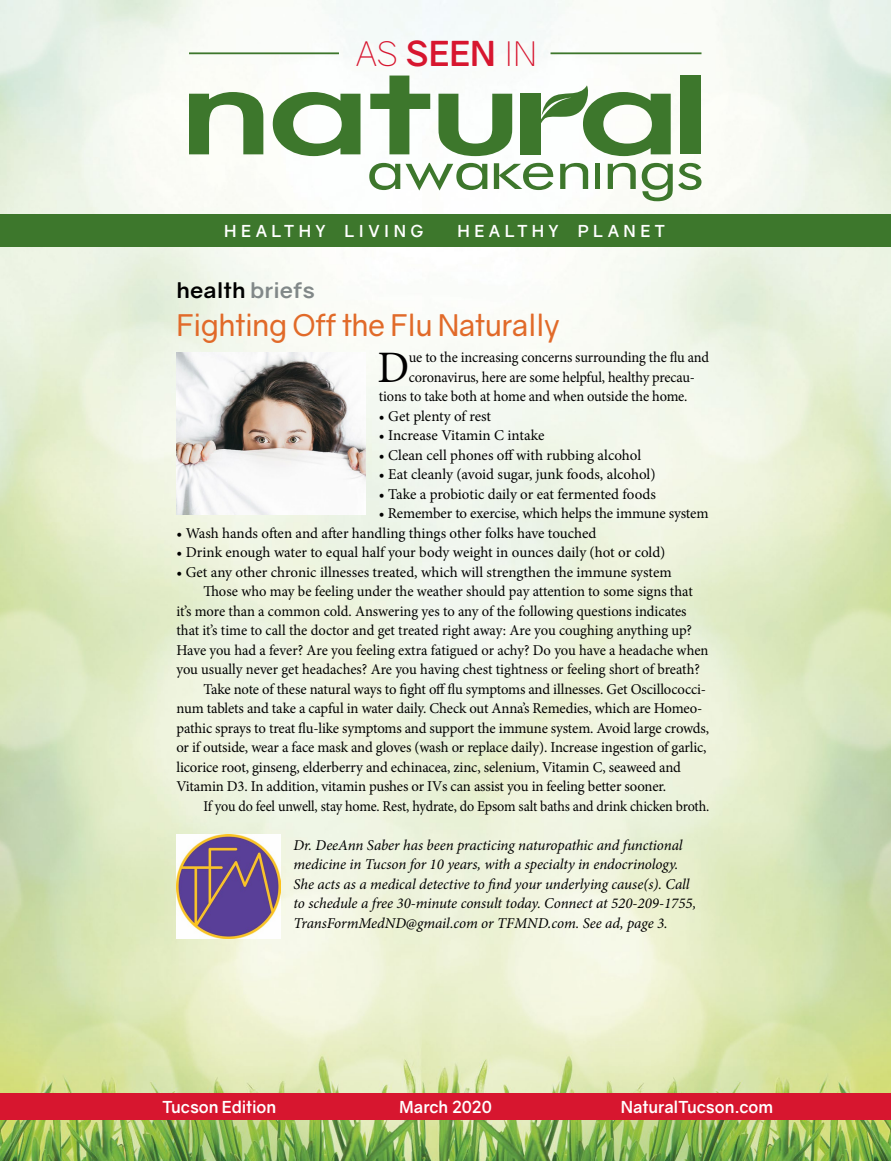
<style>
.page{position:relative;width:891px;height:1161px;background:#fff}
.page>*{position:absolute;margin:0;border:0;box-sizing:border-box;transform-origin:0 0}
.t1{font:45px "Minion Pro";color:#000;scale:.96 1}
.t2{font:300 34.35px "Gravity";color:#d7162f}
.t3{font:30px "Gravity";letter-spacing:-.02em;color:#e16a29}
.t4{font:700 21px "Gravity";color:#000;scale:1.1 1}
.t5{font:700 16.5px "Gravity";letter-spacing:.005em;color:#fff}
.t6{font:700 16.5px "Gravity";letter-spacing:.26em;color:#fff}
.t7{font:700 16.5px "Gravity";letter-spacing:.265em;color:#fff}
.t8{font:15px "Minion Pro";letter-spacing:-.01em;color:#000}
.t9{font:italic 15px/19.5px "Minion Pro";letter-spacing:-.005em;color:#000}
.t10{font:15px "Minion Pro";letter-spacing:-.01em;color:#000;scale:.96 1}
.t11{font:15px "Minion Pro";letter-spacing:-.01em;color:#000;scale:.94 1}
.s1{font-weight:700}
.s2{color:#818888}
</style>
<div class="page">
<img style="left:0;top:0;width:891px;height:1161px">
<div style="left:0;top:214px;width:891px;height:32px;background:#3d772c"></div>
<div style="left:0;top:1094px;width:891px;height:26px;background:#d7162f"></div>
<svg style="left:369px;top:163px;width:31px;height:27px"></svg>
<svg style="left:406px;top:163px;width:81px;height:28px"></svg>
<svg style="left:494px;top:163px;width:59px;height:27px"></svg>
<svg style="left:560px;top:163px;width:28px;height:26px"></svg>
<hr style="left:596px;top:164px;width:4px;height:25px;background:#3d772c">
<svg style="left:608px;top:163px;width:28px;height:26px"></svg>
<svg style="left:642px;top:163px;width:60px;height:38px"></svg>
<svg style="left:189px;top:92px;width:74px;height:62px"></svg>
<svg style="left:273px;top:92px;width:88px;height:64px"></svg>
<svg style="left:370px;top:76px;width:60px;height:78px"></svg>
<svg style="left:438px;top:94px;width:74px;height:62px"></svg>
<div style="left:521px;top:93px;width:20px;height:61px;background:#3d772c"></div>
<svg style="left:538px;top:85px;width:133px;height:71px"></svg>
<div style="left:680px;top:76px;width:20px;height:78px;background:#3d772c"></div>
<hr style="left:189px;top:52px;width:150px;height:2px;background:#3d772c">
<hr style="left:551px;top:52px;width:151px;height:2px;background:#3d772c">
<img style="left:176px;top:353px;width:189px;height:162px">
<img style="left:176px;top:834px;width:104px;height:104px">
<h2 class="t2" style="left:356px;top:33px;width:182px">AS <span class="s1">SEEN</span> IN</h2>
<p class="t6" style="left:224px;top:221px;width:201px">HEALTHY LIVING</p>
<p class="t7" style="left:457px;top:221px;width:209px">HEALTHY PLANET</p>
<h3 class="t4" style="left:176px;top:278px;width:127px">health <span class="s2">briefs</span></h3>
<h3 class="t3" style="left:176px;top:307px;width:385px">Fighting Off the Flu Naturally</h3>
<h1 class="t1" style="left:377px;top:337px;width:35px">D</h1>
<p class="t10" style="left:409px;top:348px;width:314px">ue to the increasing concerns surrounding the flu and</p>
<p class="t10" style="left:409px;top:367px;width:300px">coronavirus, here are some helpful, healthy precau-</p>
<p class="t10" style="left:379px;top:387px;width:323px">tions to take both at home and when outside the home.</p>
<p class="t8" style="left:379px;top:406px;width:114px">• Get plenty of rest</p>
<p class="t8" style="left:379px;top:426px;width:167px">• Increase Vitamin C intake</p>
<p class="t8" style="left:379px;top:445px;width:264px">• Clean cell phones off with rubbing alcohol</p>
<p class="t8" style="left:379px;top:465px;width:278px">• Eat cleanly (avoid sugar, junk foods, alcohol)</p>
<p class="t8" style="left:379px;top:484px;width:278px">• Take a probiotic daily or eat fermented foods</p>
<p class="t8" style="left:379px;top:504px;width:331px">• Remember to exercise, which helps the immune system</p>
<p class="t8" style="left:176px;top:523px;width:422px">• Wash hands often and after handling things other folks have touched</p>
<p class="t8" style="left:176px;top:543px;width:491px">• Drink enough water to equal half your body weight in ounces daily (hot or cold)</p>
<p class="t8" style="left:176px;top:562px;width:497px">• Get any other chronic illnesses treated, which will strengthen the immune system</p>
<p class="t8" style="left:203px;top:582px;width:491px">Those who may be feeling under the weather should pay attention to some signs that</p>
<p class="t8" style="left:176px;top:601px;width:512px">it’s more than a common cold. Answering yes to any of the following questions indicates</p>
<p class="t8" style="left:176px;top:621px;width:517px">that it’s time to call the doctor and get treated right away: Are you coughing anything up?</p>
<p class="t8" style="left:176px;top:640px;width:534px">Have you had a fever? Are you feeling extra fatigued or achy? Do you have a headache when</p>
<p class="t8" style="left:176px;top:660px;width:525px">you usually never get headaches? Are you having chest tightness or feeling short of breath?</p>
<p class="t8" style="left:203px;top:679px;width:504px">Take note of these natural ways to fight off flu symptoms and illnesses. Get Oscillococci-</p>
<p class="t8" style="left:176px;top:699px;width:527px">num tablets and take a capful in water daily. Check out Anna’s Remedies, which are Homeo-</p>
<p class="t8" style="left:176px;top:718px;width:534px">pathic sprays to treat flu-like symptoms and support the immune system. Avoid large crowds,</p>
<p class="t8" style="left:176px;top:738px;width:532px">or if outside, wear a face mask and gloves (wash or replace daily). Increase ingestion of garlic,</p>
<p class="t8" style="left:176px;top:757px;width:506px">licorice root, ginseng, elderberry and echinacea, zinc, selenium, Vitamin C, seaweed and</p>
<p class="t8" style="left:176px;top:777px;width:491px">Vitamin D3. In addition, vitamin pushes or IVs can assist you in feeling better sooner.</p>
<p class="t11" style="left:203px;top:796px;width:540px">If you do feel unwell, stay home. Rest, hydrate, do Epsom salt baths and drink chicken broth.</p>
<p class="t9" style="left:294px;top:835px;width:404px">Dr. DeeAnn Saber has been practicing naturopathic and functional medicine in Tucson for 10 years, with a specialty in endocrinology.<br>She acts as a medical detective to find your underlying cause(s). Call to schedule a free 30-minute consult today. Connect at 520-209-1755, TransFormMedND@gmail.com or TFMND.com. See ad, page 3.</p>
<p class="t5" style="left:162px;top:1097px;width:115px">Tucson Edition</p>
<p class="t5" style="left:399px;top:1097px;width:94px">March 2020</p>
<p class="t5" style="left:621px;top:1097px;width:154px">NaturalTucson.com</p>
</div>
